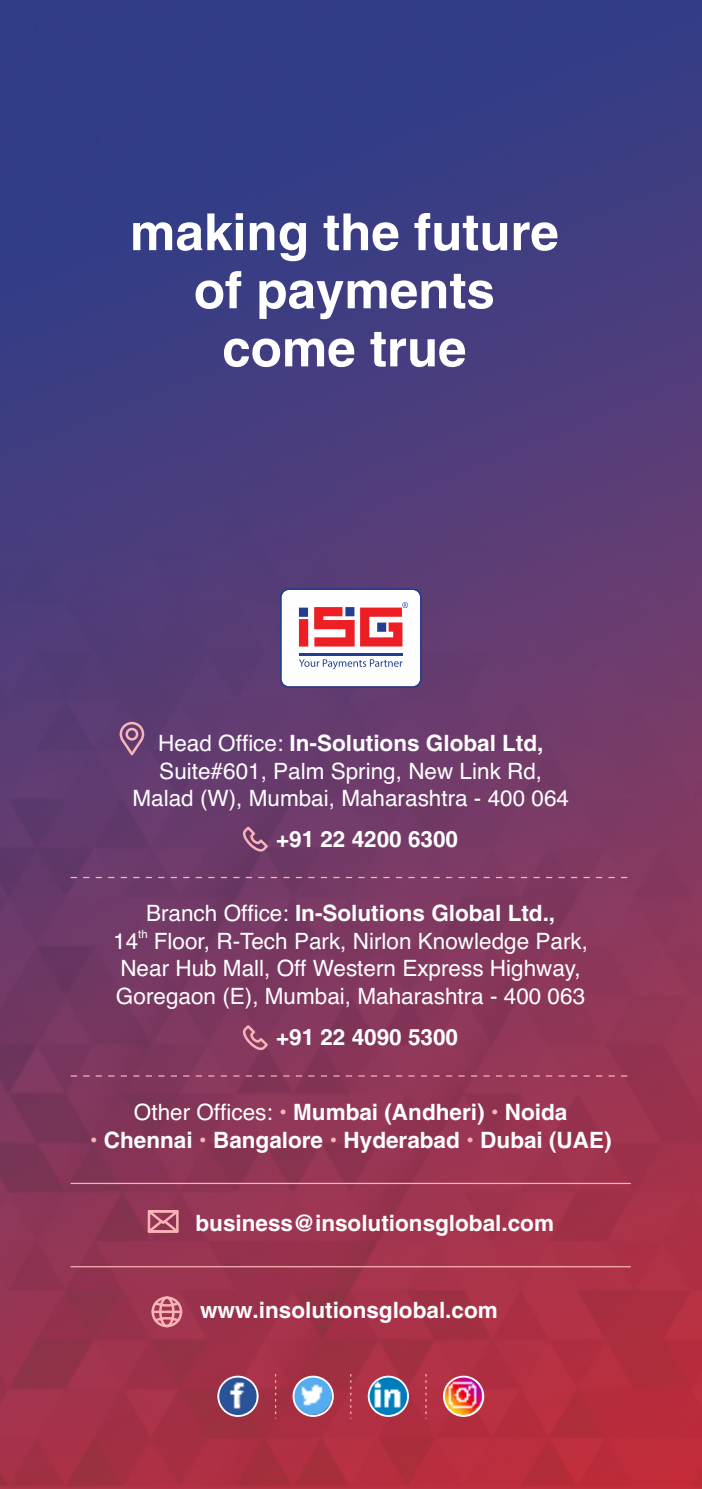
<style>
.page{position:relative;width:702px;height:1489px;background:#fff}
.page>*{position:absolute;margin:0;border:0;box-sizing:border-box;transform-origin:0 0}
.t1{font:700 51px/58px "Helvetica";color:#fff;text-align:center}
.t2{font:22.5px/27.5px "Helvetica";color:#fefefe;text-align:center}
.t3{font:700 22.5px "Helvetica";color:#fefefe}
.t4{font:11.25px "Helvetica";color:#fefefe}
.s1{font-weight:700}
.s2{font-weight:400}
.s3{font-weight:400;color:#f9b4b6}
</style>
<div class="page">
<img style="left:0;top:1px;width:701px;height:1487px">
<svg style="left:142px;top:1207px;width:42px;height:26px"></svg>
<div style="left:151px;top:1296px;width:31px;height:31px;border:3px solid #f9b4b6;border-radius:50%"></div>
<div style="left:159px;top:1296px;width:16px;height:31px;border:3px solid #f9b4b6;border-radius:50%"></div>
<hr style="left:153px;top:1310px;width:28px;height:2px;background:#f9b4b6">
<svg style="left:152px;top:1299px;width:29px;height:7px"></svg>
<svg style="left:152px;top:1317px;width:29px;height:6px"></svg>
<img style="left:368px;top:1376px;width:40px;height:39px;border-radius:50%">
<div style="left:368px;top:1375px;width:41px;height:41px;border:2px solid #fefefe;border-radius:50%"></div>
<img style="left:293px;top:1376px;width:40px;height:39px;border-radius:50%">
<div style="left:292px;top:1375px;width:42px;height:41px;border:2px solid #fefefe;border-radius:50%"></div>
<img style="left:218px;top:1376px;width:40px;height:39px;border-radius:50%">
<div style="left:217px;top:1375px;width:41px;height:41px;border:2px solid #fefefe;border-radius:50%"></div>
<svg style="left:275px;top:1373px;width:1px;height:45px"></svg>
<svg style="left:350px;top:1373px;width:1px;height:45px"></svg>
<img style="left:444px;top:1376px;width:39px;height:39px;border-radius:50%">
<div style="left:443px;top:1375px;width:41px;height:41px;border:2px solid #fefefe;border-radius:50%"></div>
<svg style="left:425px;top:1373px;width:1px;height:45px"></svg>
<hr style="left:71px;top:1182px;width:559px;height:1px;background:#f9b4b6">
<svg style="left:118px;top:720px;width:27px;height:38px"></svg>
<svg style="left:71px;top:876px;width:559px;height:2px"></svg>
<svg style="left:239px;top:824px;width:31px;height:29px"></svg>
<svg style="left:239px;top:1022px;width:31px;height:29px"></svg>
<hr style="left:71px;top:1265px;width:559px;height:2px;background:#f9b4b6">
<svg style="left:280px;top:588px;width:141px;height:100px"></svg>
<svg style="left:71px;top:1075px;width:559px;height:1px"></svg>
<h1 class="t1" style="left:130px;top:208px;width:430px">making the future of payments come true</h1>
<p class="t2" style="left:132px;top:730px;width:438px">Head Office: <span class="s1">In-Solutions Global Ltd,<br></span>Suite#601, Palm Spring, New Link Rd,<br>Malad (W), Mumbai, Maharashtra - 400 064</p>
<p class="t3" style="left:276px;top:830px;width:184px">+91 22 4200 6300</p>
<p class="t3" style="left:146px;top:904px;width:410px"><span class="s2">Branch Office:</span> In-Solutions Global Ltd.,</p>
<p class="t4" style="left:138px;top:929px;width:11px">th</p>
<p class="t2" style="left:113px;top:928px;width:476px;text-align:left">14 Floor, R-Tech Park, Nirlon Knowledge Park,<br>Near Hub Mall, Off Western Express Highway,<br>Goregaon (E), Mumbai, Maharashtra - 400 063</p>
<p class="t3" style="left:276px;top:1028px;width:184px">+91 22 4090 5300</p>
<p class="t3" style="left:134px;top:1103px;width:435px"><span class="s2">Other Offices:</span> <span class="s3">•</span> Mumbai (Andheri) <span class="s3">•</span> Noida</p>
<p class="t3" style="left:90px;top:1131px;width:523px"><span class="s3">•</span> Chennai <span class="s3">•</span> Bangalore <span class="s3">•</span> Hyderabad <span class="s3">•</span> Dubai (UAE)</p>
<p class="t3" style="left:195px;top:1214px;width:360px">business@insolutionsglobal.com</p>
<p class="t3" style="left:200px;top:1300px;width:299px">www.insolutionsglobal.com</p>
</div>
